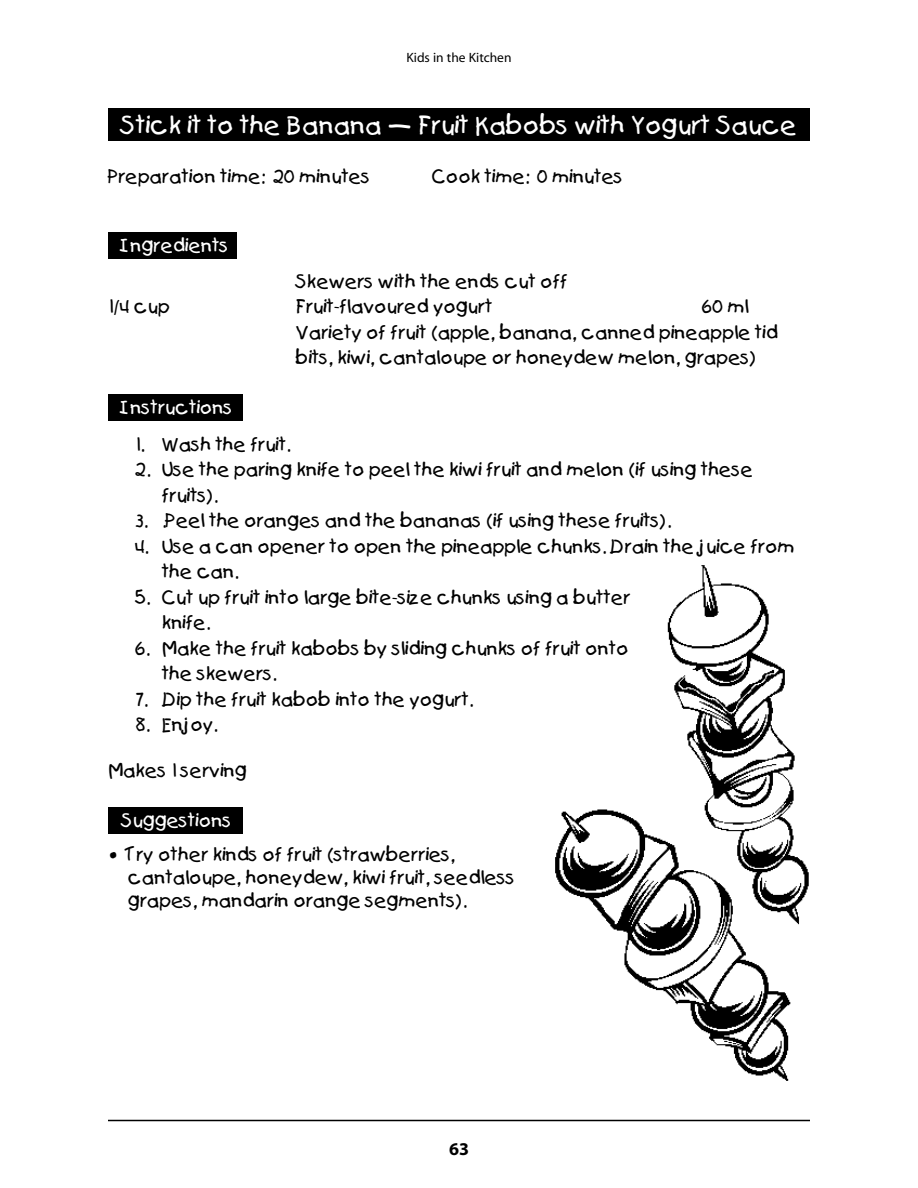
<style>
.page{position:relative;width:918px;height:1188px;background:#fff}
.page>*{position:absolute;margin:0;border:0;box-sizing:border-box;transform-origin:0 0}
.t1{font:24px "Kids";color:#fff}
.t2{font:18px/25.5px "Kids";color:#000}
.t3{font:18px "Kids";color:#fff}
.t4{font:700 18px "Myriad";color:#000}
.t5{font:13.5px "Myriad";color:#000}
</style>
<div class="page">
<hr style="left:108px;top:1120px;width:702px;height:1px;background:#000">
<div style="left:108px;top:108px;width:702px;height:32px;background:#000"></div>
<div style="left:108px;top:394px;width:134px;height:27px;background:#000"></div>
<div style="left:108px;top:807px;width:134px;height:27px;background:#000"></div>
<div style="left:108px;top:232px;width:129px;height:27px;background:#000"></div>
<img style="left:555px;top:565px;width:254px;height:516px">
<p class="t5" style="left:406px;top:52px;width:107px">Kids in the Kitchen</p>
<h1 class="t1" style="left:121px;top:114px;width:678px">Stick it to the Banana – Fruit Kabobs with Yogurt Sauce</h1>
<p class="t2" style="left:108px;top:164px;width:264px">Preparation time: 20 minutes</p>
<p class="t2" style="left:432px;top:164px;width:193px">Cook time: 0 minutes</p>
<p class="t3" style="left:122px;top:237px;width:109px">Ingredients</p>
<p class="t2" style="left:296px;top:270px;width:274px">Skewers with the ends cut off</p>
<p class="t2" style="left:108px;top:295px;width:64px">1/4 cup</p>
<p class="t2" style="left:296px;top:295px;width:198px">Fruit-flavoured yogurt</p>
<p class="t2" style="left:296px;top:295px;width:484px;text-indent:406px">60 ml<br>Variety of fruit (apple, banana, canned pineapple tid bits, kiwi, cantaloupe or honeydew melon, grapes)</p>
<p class="t3" style="left:122px;top:399px;width:113px">Instructions</p>
<p class="t2" style="left:135px;top:432px;width:157px">1. Wash the fruit.</p>
<p class="t2" style="left:162px;top:458px;width:593px;text-indent:-27px">2. Use the paring knife to peel the kiwi fruit and melon (if using these fruits).</p>
<p class="t2" style="left:135px;top:509px;width:537px">3. .Peel the oranges and the bananas (if using these fruits).</p>
<p class="t2" style="left:162px;top:534px;width:634px;text-indent:-27px">4. Use a can opener to open the pineapple chunks. Drain the juice from the can.</p>
<p class="t2" style="left:162px;top:585px;width:470px;text-indent:-27px">5. Cut up fruit into large bite-size chunks using a butter knife.</p>
<p class="t2" style="left:162px;top:636px;width:468px;text-indent:-27px">6. Make the fruit kabobs by sliding chunks of fruit onto the skewers.</p>
<p class="t2" style="left:135px;top:687px;width:339px">7. Dip the fruit kabob into the yogurt.</p>
<p class="t2" style="left:135px;top:713px;width:84px">8. Enjoy.</p>
<p class="t2" style="left:108px;top:759px;width:141px">Makes 1 serving</p>
<p class="t3" style="left:122px;top:812px;width:112px">Suggestions</p>
<p class="t2" style="left:128px;top:844px;width:389px;line-height:23px;text-indent:-20px">• Try other kinds of fruit (strawberries, cantaloupe, honeydew, kiwi fruit, seedless grapes, mandarin orange segments).</p>
<p class="t4" style="left:449px;top:1142px;width:21px">63</p>
</div>
